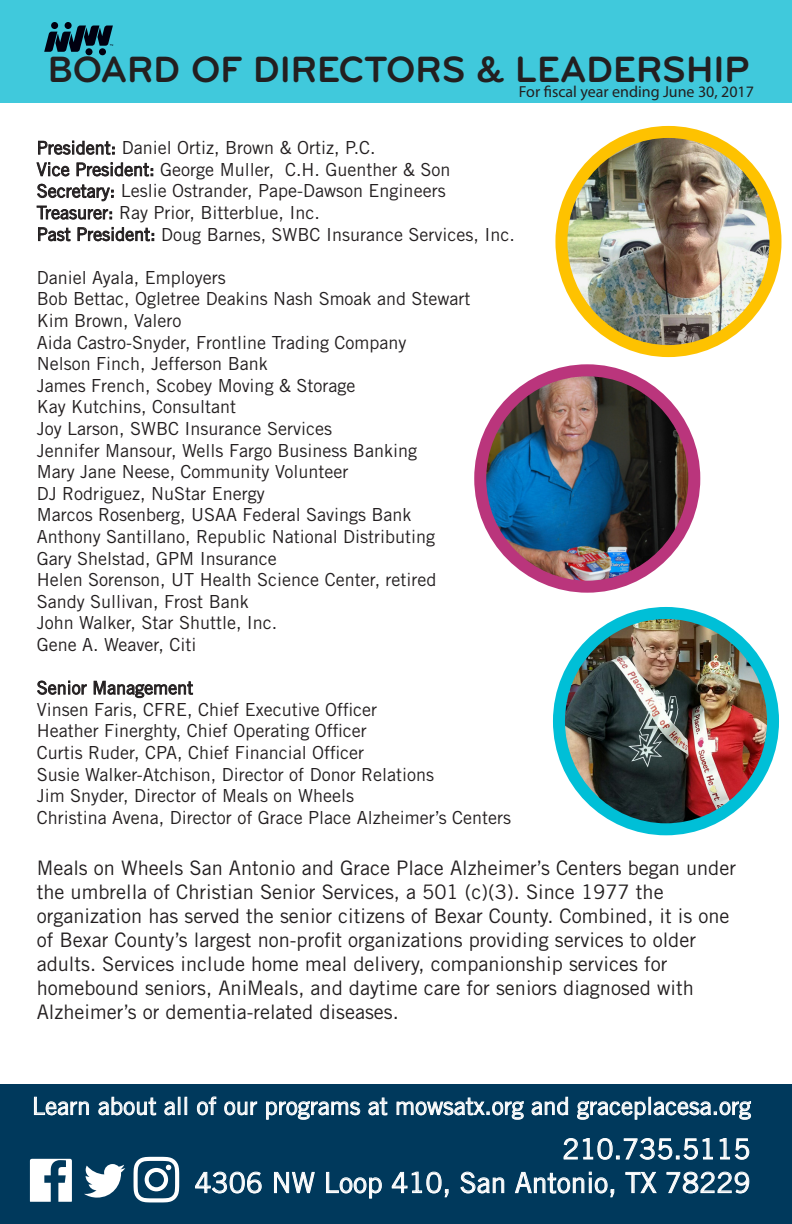
<style>
.page{position:relative;width:792px;height:1224px;background:#fff}
.page>*{position:absolute;margin:0;border:0;box-sizing:border-box;transform-origin:0 0}
.t1{font:700 38px "Bryant";color:#231f20}
.t2{font:28px/33.6px "Trade Gothic LT Std";color:#fff;text-align:right}
.t3{font:24px "Trade Gothic LT Std";color:#fff}
.t4{font:20px/24px "Trade Gothic LT Std";color:#231f20}
.t5{font:18px/21.6px "Trade Gothic LT Std";color:#231f20}
.t6{font:16px "Myriad Pro";color:#231f20}
</style>
<div class="page">
<div style="left:0;top:1084px;width:792px;height:140px;background:#00395c"></div>
<div style="left:0;top:0;width:792px;height:102px;background:#40c9dc"></div>
<svg style="left:34px;top:1096px;width:55px;height:20px"></svg>
<svg style="left:98px;top:1096px;width:59px;height:20px"></svg>
<svg style="left:164px;top:1101px;width:12px;height:15px"></svg>
<div style="left:178px;top:1097px;width:3px;height:18px;border:1px solid #fff"></div>
<svg style="left:185px;top:1097px;width:2px;height:18px"></svg>
<svg style="left:196px;top:1096px;width:21px;height:20px"></svg>
<svg style="left:224px;top:1101px;width:34px;height:15px"></svg>
<svg style="left:266px;top:1101px;width:95px;height:19px"></svg>
<svg style="left:368px;top:1097px;width:20px;height:19px"></svg>
<svg style="left:396px;top:1097px;width:128px;height:23px"></svg>
<svg style="left:531px;top:1096px;width:38px;height:20px"></svg>
<svg style="left:577px;top:1101px;width:69px;height:19px"></svg>
<div style="left:648px;top:1097px;width:3px;height:18px;border:1px solid #fff"></div>
<svg style="left:653px;top:1101px;width:99px;height:19px"></svg>
<svg style="left:563px;top:1138px;width:150px;height:22px"></svg>
<svg style="left:719px;top:1138px;width:31px;height:22px"></svg>
<svg style="left:195px;top:1171px;width:67px;height:23px"></svg>
<svg style="left:274px;top:1171px;width:41px;height:23px"></svg>
<svg style="left:326px;top:1171px;width:56px;height:28px"></svg>
<svg style="left:391px;top:1171px;width:58px;height:27px"></svg>
<svg style="left:460px;top:1171px;width:45px;height:23px"></svg>
<svg style="left:515px;top:1171px;width:100px;height:27px"></svg>
<svg style="left:625px;top:1171px;width:32px;height:23px"></svg>
<svg style="left:666px;top:1171px;width:84px;height:23px"></svg>
<svg style="left:36px;top:102px;width:118px;height:140px"></svg>
<svg style="left:37px;top:680px;width:50px;height:15px"></svg>
<svg style="left:93px;top:680px;width:101px;height:19px"></svg>
<svg style="left:30px;top:1159px;width:42px;height:43px"></svg>
<svg style="left:84px;top:1164px;width:41px;height:34px"></svg>
<svg style="left:134px;top:1157px;width:45px;height:45px"></svg>
<div style="left:51px;top:22px;width:7px;height:7px;background:#000010;border-radius:50%"></div>
<div style="left:65px;top:22px;width:7px;height:7px;background:#000010;border-radius:50%"></div>
<div style="left:99px;top:48px;width:7px;height:7px;background:#000010;border-radius:50%"></div>
<div style="left:85px;top:48px;width:8px;height:7px;background:#000010;border-radius:50%"></div>
<svg style="left:44px;top:26px;width:69px;height:26px"></svg>
<img style="left:480px;top:371px;width:214px;height:215px">
<div style="left:474px;top:364px;width:226px;height:229px;border:12px solid #ba357c;border-radius:50%"></div>
<img style="left:563px;top:132px;width:212px;height:219px">
<div style="left:555px;top:126px;width:226px;height:231px;border:12px solid #fec200;border-radius:50%"></div>
<img style="left:559px;top:613px;width:214px;height:216px">
<div style="left:553px;top:607px;width:226px;height:228px;border:12px solid #00bfd7;border-radius:50%"></div>
<p class="t1" style="left:48px;top:45px;width:703px">BOARD OF DIRECTORS &amp; LEADERSHIP</p>
<p class="t6" style="left:519px;top:82px;width:237px">For fiscal year ending June 30, 2017</p>
<p class="t5" style="left:37px;top:137px;width:341px">President: Daniel Ortiz, Brown &amp; Ortiz, P.C.</p>
<p class="t5" style="left:37px;top:158px;width:415px">Vice President: George Muller, C.H. Guenther &amp; Son<br>Secretary: Leslie Ostrander, Pape-Dawson Engineers</p>
<p class="t5" style="left:37px;top:202px;width:285px">Treasurer: Ray Prior, Bitterblue, Inc.</p>
<p class="t5" style="left:37px;top:223px;width:480px">Past President: Doug Barnes, SWBC Insurance Services, Inc.</p>
<p class="t5" style="left:37px;top:266px;width:191px">Daniel Ayala, Employers</p>
<p class="t5" style="left:37px;top:288px;width:435px">Bob Bettac, Ogletree Deakins Nash Smoak and Stewart</p>
<p class="t5" style="left:37px;top:310px;width:371px">Kim Brown, Valero<br>Aida Castro-Snyder, Frontline Trading Company</p>
<p class="t5" style="left:37px;top:353px;width:232px">Nelson Finch, Jefferson Bank</p>
<p class="t5" style="left:37px;top:374px;width:320px">James French, Scobey Moving &amp; Storage</p>
<p class="t5" style="left:37px;top:396px;width:382px">Kay Kutchins, Consultant<br>Joy Larson, SWBC Insurance Services<br>Jennifer Mansour, Wells Fargo Business Banking</p>
<p class="t5" style="left:37px;top:461px;width:313px">Mary Jane Neese, Community Volunteer<br>DJ Rodriguez, NuStar Energy</p>
<p class="t5" style="left:37px;top:504px;width:376px">Marcos Rosenberg, USAA Federal Savings Bank</p>
<p class="t5" style="left:37px;top:526px;width:400px">Anthony Santillano, Republic National Distributing<br>Gary Shelstad, GPM Insurance</p>
<p class="t5" style="left:37px;top:569px;width:401px">Helen Sorenson, UT Health Science Center, retired</p>
<p class="t5" style="left:37px;top:590px;width:242px">Sandy Sullivan, Frost Bank<br>John Walker, Star Shuttle, Inc.</p>
<p class="t5" style="left:37px;top:634px;width:161px">Gene A. Weaver, Citi</p>
<p class="t5" style="left:37px;top:677px;width:158px">Senior Management</p>
<p class="t5" style="left:37px;top:698px;width:342px">Vinsen Faris, CFRE, Chief Executive Officer</p>
<p class="t5" style="left:37px;top:720px;width:332px">Heather Finerghty, Chief Operating Officer</p>
<p class="t5" style="left:37px;top:742px;width:329px">Curtis Ruder, CPA, Chief Financial Officer</p>
<p class="t5" style="left:37px;top:763px;width:476px">Susie Walker-Atchison, Director of Donor Relations<br>Jim Snyder, Director of Meals on Wheels<br>Christina Avena, Director of Grace Place Alzheimer’s Centers</p>
<p class="t4" style="left:37px;top:855px;width:701px">Meals on Wheels San Antonio and Grace Place Alzheimer’s Centers began under the umbrella of Christian Senior Services, a 501 (c)(3). Since 1977 the organization has served the senior citizens of Bexar County. Combined, it is one of Bexar County’s largest non-profit organizations providing services to older adults. Services include home meal delivery, companionship services for homebound seniors, AniMeals, and daytime care for seniors diagnosed with Alzheimer’s or dementia-related diseases.</p>
<p class="t3" style="left:32px;top:1092px;width:721px">Learn about all of our programs at mowsatx.org and graceplacesa.org</p>
<p class="t2" style="left:194px;top:1132px;width:557px">210.735.5115<br>4306 NW Loop 410, San Antonio, TX 78229</p>
</div>
